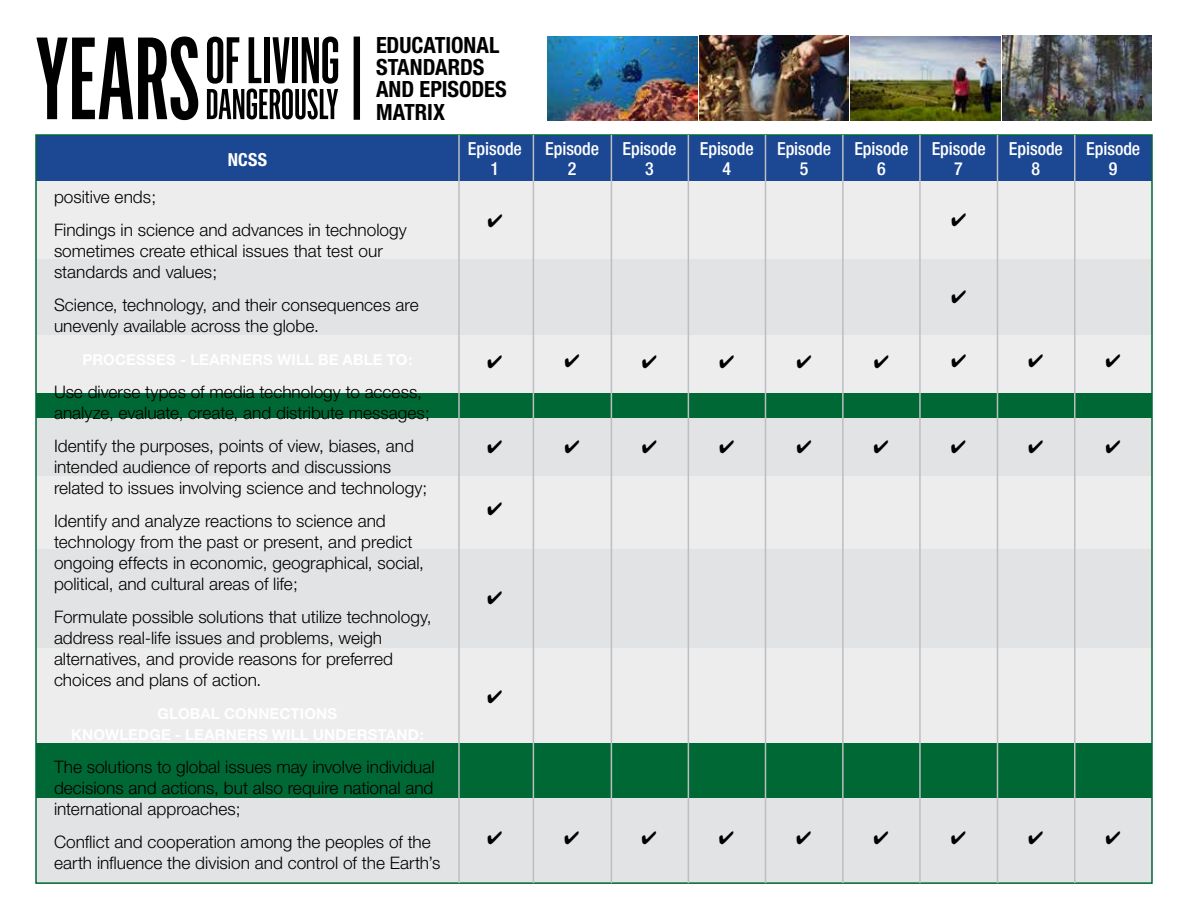
<style>
.page{position:relative;width:1188px;height:918px;background:#fff}
.page>*{position:absolute;margin:0;border:0;box-sizing:border-box;transform-origin:0 0}
.t1{font:700 condensed 22.35px/22.4px "Helvetica Neue";letter-spacing:-.005em;color:#000}
.t2{font:500 condensed 18px "Helvetica Neue";letter-spacing:-.005em;color:#fff}
.t3{font:700 condensed 18px "Helvetica Neue";color:#fff}
.t4{font:300 17.25px/21px "Helvetica Neue";color:#000}
</style>
<div class="page">
<svg style="left:207px;top:37px;width:131px;height:82px"></svg>
<svg style="left:36px;top:37px;width:162px;height:83px"></svg>
<div style="left:354px;top:37px;width:6px;height:83px;background:#000"></div>
<img style="left:548px;top:36px;width:149px;height:84px">
<img style="left:699px;top:36px;width:150px;height:84px">
<img style="left:851px;top:36px;width:149px;height:84px">
<img style="left:1002px;top:36px;width:150px;height:84px">
<div style="left:36px;top:135px;width:1116px;height:49px;background:#1c4792"></div>
<div style="left:36px;top:182px;width:1116px;height:701px;background:#ededee"></div>
<div style="left:36px;top:259px;width:1116px;height:76px;background:#e2e3e4"></div>
<div style="left:36px;top:393px;width:1116px;height:32px;background:#006834"></div>
<div style="left:36px;top:418px;width:1116px;height:58px;background:#e2e3e4"></div>
<div style="left:36px;top:549px;width:1116px;height:98px;background:#e2e3e4"></div>
<div style="left:36px;top:796px;width:1116px;height:88px;background:#e2e3e4"></div>
<div style="left:36px;top:743px;width:1116px;height:55px;background:#006834"></div>
<hr style="left:458px;top:135px;width:2px;height:748px;background:#bcbec0">
<hr style="left:533px;top:135px;width:1px;height:748px;background:#bcbec0">
<hr style="left:611px;top:135px;width:1px;height:748px;background:#bcbec0">
<hr style="left:688px;top:135px;width:1px;height:748px;background:#bcbec0">
<hr style="left:765px;top:135px;width:1px;height:748px;background:#bcbec0">
<hr style="left:842px;top:135px;width:2px;height:748px;background:#bcbec0">
<hr style="left:919px;top:135px;width:2px;height:748px;background:#bcbec0">
<hr style="left:997px;top:135px;width:1px;height:748px;background:#bcbec0">
<hr style="left:1074px;top:135px;width:2px;height:748px;background:#bcbec0">
<p class="t1" style="left:376px;top:33px;width:132px">EDUCATIONAL<br>STANDARDS<br>AND EPISODES<br>MATRIX</p>
<p class="t2" style="left:468px;top:138px;width:56px">Episode</p>
<p class="t2" style="left:545px;top:138px;width:56px">Episode</p>
<p class="t2" style="left:623px;top:138px;width:56px">Episode</p>
<p class="t2" style="left:700px;top:138px;width:56px">Episode</p>
<p class="t2" style="left:777px;top:138px;width:56px">Episode</p>
<p class="t2" style="left:854px;top:138px;width:56px">Episode</p>
<p class="t2" style="left:932px;top:138px;width:56px">Episode</p>
<p class="t2" style="left:1009px;top:138px;width:56px">Episode</p>
<p class="t2" style="left:1086px;top:138px;width:56px">Episode</p>
<p class="t2" style="left:491px;top:158px;width:10px">1</p>
<p class="t2" style="left:568px;top:158px;width:10px">2</p>
<p class="t2" style="left:645px;top:158px;width:10px">3</p>
<p class="t2" style="left:722px;top:158px;width:10px">4</p>
<p class="t2" style="left:800px;top:158px;width:10px">5</p>
<p class="t2" style="left:877px;top:158px;width:10px">6</p>
<p class="t2" style="left:954px;top:158px;width:10px">7</p>
<p class="t2" style="left:1032px;top:158px;width:10px">8</p>
<p class="t2" style="left:1109px;top:158px;width:10px">9</p>
<p class="t3" style="left:228px;top:149px;width:41px">NCSS</p>
<p class="t4" style="left:54px;top:180px;width:354px;line-height:33px">positive ends;<br>Findings in science and advances in technology</p>
<p class="t4" style="left:54px;top:240px;width:330px">sometimes create ethical issues that test our standards and values;</p>
<p class="t4" style="left:54px;top:294px;width:366px">Science, technology, and their consequences are unevenly available across the globe.</p>
<p class="t4" style="left:54px;top:381px;width:377px">Use diverse types of media technology to access, analyze, evaluate, create, and distribute messages;</p>
<p class="t4" style="left:54px;top:435px;width:375px">Identify the purposes, points of view, biases, and intended audience of reports and discussions related to issues involving science and technology;</p>
<p class="t4" style="left:54px;top:510px;width:372px">Identify and analyze reactions to science and technology from the past or present, and predict ongoing effects in economic, geographical, social, political, and cultural areas of life;</p>
<p class="t4" style="left:54px;top:606px;width:379px">Formulate possible solutions that utilize technology, address real-life issues and problems, weigh alternatives, and provide reasons for preferred choices and plans of action.</p>
<p class="t4" style="left:54px;top:756px;width:382px;text-align:justify">The solutions to global issues may involve individual decisions and actions, but also require national and international approaches;</p>
<p class="t4" style="left:54px;top:831px;width:388px">Conflict and cooperation among the peoples of the earth influence the division and control of the Earth’s</p>
</div>
